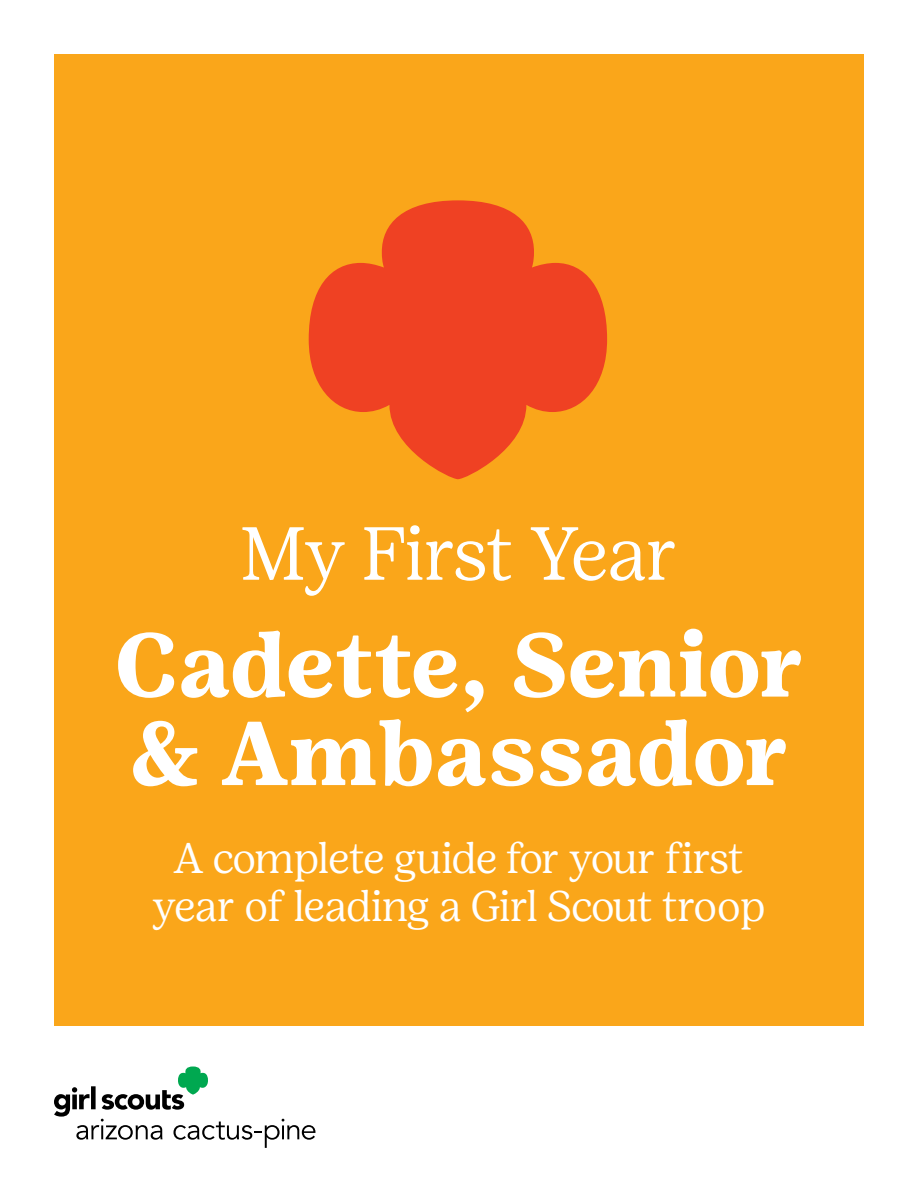
<style>
.page{position:relative;width:918px;height:1188px;background:#fff}
.page>*{position:absolute;margin:0;border:0;box-sizing:border-box;transform-origin:0 0}
.t1{font:700 90px/88.5px "Girl Scout Text";color:#fff}
.t2{font:300 75px "Girl Scout Display";letter-spacing:-.02em;color:#fff}
.t3{font:300 42.75px/48px "Girl Scout Display";letter-spacing:-.02em;color:#fff;text-align:center}
</style>
<div class="page">
<div style="left:54px;top:54px;width:810px;height:972px;background:#faa61a"></div>
<svg style="left:309px;top:200px;width:298px;height:279px;fill:#ef4123"></svg>
<svg style="left:54px;top:1066px;width:261px;height:82px"></svg>
<h2 class="t2" style="left:240px;top:508px;width:439px">My First Year</h2>
<h1 class="t1" style="left:114px;top:621px;width:691px">Cadette, Senior &amp; Ambassador</h1>
<p class="t3" style="left:153px;top:833px;width:614px">A complete guide for your first year of leading a Girl Scout troop</p>
</div>
